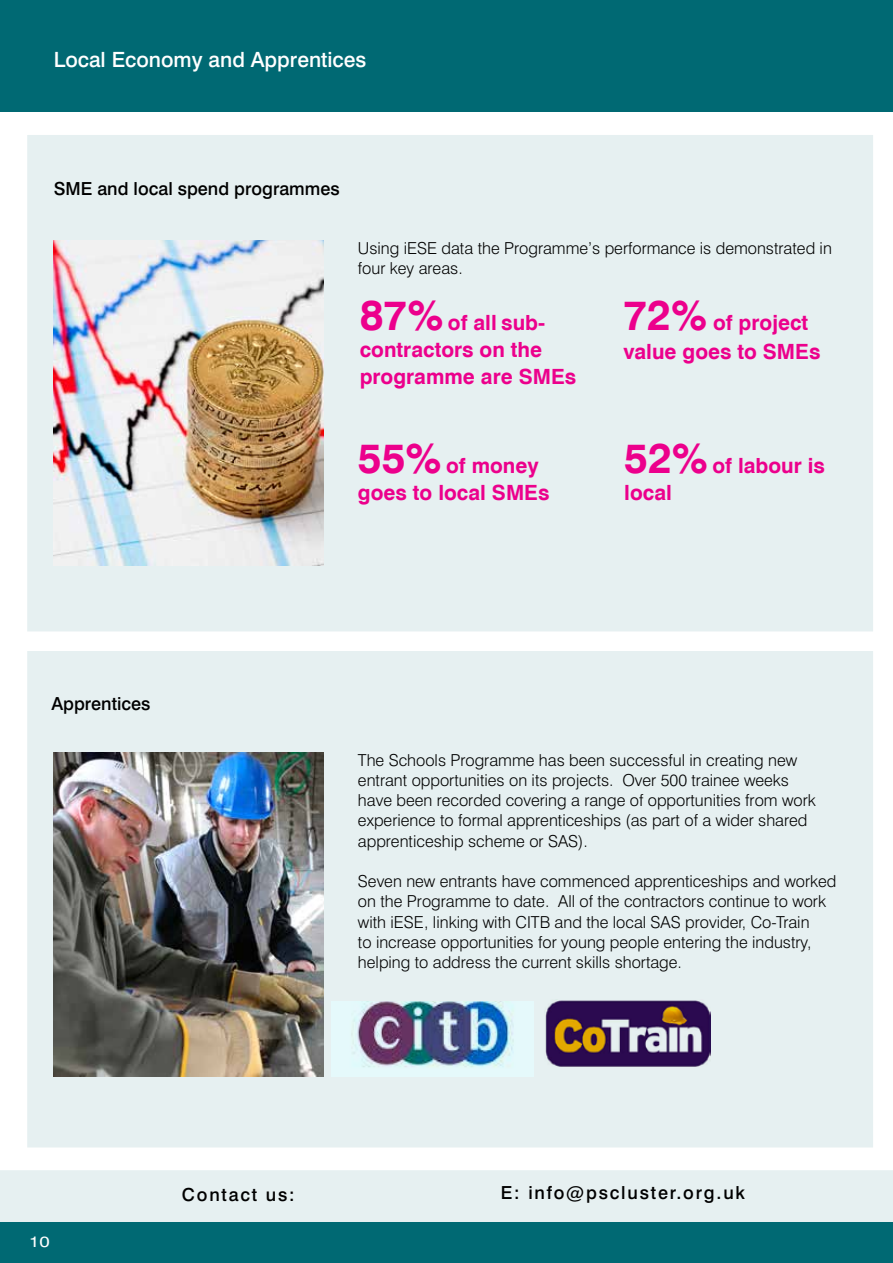
<style>
.page{position:relative;width:893px;height:1263px;background:#fff}
.page>*{position:absolute;margin:0;border:0;box-sizing:border-box;transform-origin:0 0}
.t1{font:700 21px/27px "Swiss 721 BT";color:#ec008c}
.t2{font:500 21px "Swiss 721 BT";color:#fff}
.t3{font:500 18px "Swiss 721 BT";color:#000}
.t4{font:500 18px "Swiss 721 BT";letter-spacing:.1em;color:#000}
.t5{font:300 16.5px/20.2px "Swiss 721 BT";color:#000}
.t6{font:15px "Swiss 721 BT";color:#fff;scale:1.25 1}
.s1{font-size:42px}
</style>
<div class="page">
<div style="left:27px;top:651px;width:846px;height:496px;background:#e6f0f1"></div>
<div style="left:27px;top:135px;width:846px;height:496px;background:#e6f0f1"></div>
<div style="left:0;top:1222px;width:893px;height:41px;background:#006973"></div>
<div style="left:0;top:0;width:893px;height:111px;background:#006973"></div>
<img style="left:545px;top:1000px;width:166px;height:66px">
<img style="left:54px;top:240px;width:270px;height:325px">
<img style="left:352px;top:1001px;width:162px;height:67px">
<img style="left:54px;top:752px;width:270px;height:324px">
<div style="left:0;top:1170px;width:893px;height:52px;background:#e6f0f1"></div>
<p class="t2" style="left:54px;top:47px;width:314px">Local Economy and Apprentices</p>
<p class="t3" style="left:54px;top:178px;width:288px">SME and local spend programmes</p>
<p class="t5" style="left:358px;top:238px;width:475px">Using iESE data the Programme’s performance is demonstrated in four key areas.</p>
<p class="t1" style="left:360px;top:309px;width:218px"><span class="s1">87%</span> of all sub&shy;contractors on the programme are SMEs</p>
<p class="t1" style="left:623px;top:308px;width:199px;line-height:28.5px"><span class="s1">72%</span> of project value goes to SMEs</p>
<p class="t1" style="left:358px;top:452px;width:193px"><span class="s1">55%</span> of money goes to local SMEs</p>
<p class="t1" style="left:624px;top:452px;width:202px"><span class="s1">52%</span> of labour is local</p>
<p class="t3" style="left:51px;top:693px;width:101px">Apprentices</p>
<p class="t5" style="left:358px;top:750px;width:459px">The Schools Programme has been successful in creating new entrant opportunities on its projects. Over 500 trainee weeks have been recorded covering a range of opportunities from work experience to formal apprenticeships (as part of a wider shared apprenticeship scheme or SAS).</p>
<p class="t5" style="left:358px;top:871px;width:480px">Seven new entrants have commenced apprenticeships and worked on the Programme to date. All of the contractors continue to work with iESE, linking with CITB and the local SAS provider, Co-Train<br>to increase opportunities for young people entering the industry, helping to address the current skills shortage.</p>
<p class="t6" style="left:29px;top:1233px;width:18px">10</p>
<p class="t4" style="left:182px;top:1184px;width:114px">Contact us:</p>
<p class="t4" style="left:501px;top:1182px;width:246px">E: info@pscluster.org.uk</p>
</div>
